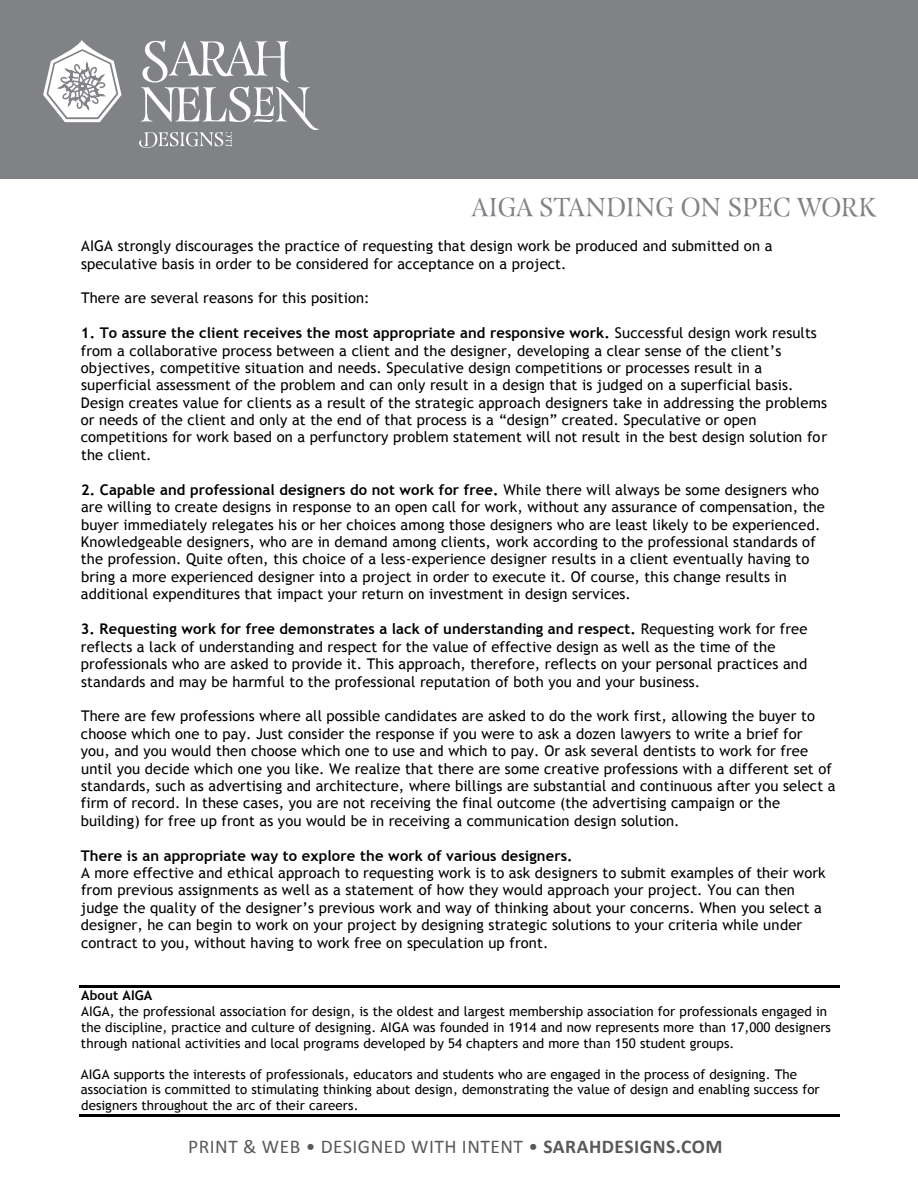
<style>
.page{position:relative;width:918px;height:1188px;background:#fff}
.page>*{position:absolute;margin:0;border:0;box-sizing:border-box;transform-origin:0 0}
.t1{font:25.5px "Esmeralda Pro";letter-spacing:.005em;color:#808285}
.t2{font:19.5px "Calibri";letter-spacing:.025em;color:#58595b}
.t3{font:14.7px/17.4px "Trebuchet MS";letter-spacing:.01em;color:#000}
.t4{font:700 14.7px "Trebuchet MS";letter-spacing:.01em;color:#000}
.t5{font:13.35px/15.6px "Trebuchet MS";letter-spacing:.005em;color:#000}
.t6{font:700 13.35px "Trebuchet MS";letter-spacing:.01em;color:#000}
.s1{font-weight:700}
</style>
<div class="page">
<hr style="left:79px;top:986px;width:760px;height:2px;background:#000">
<hr style="left:79px;top:1115px;width:760px;height:2px;background:#000">
<div style="left:0;top:0;width:918px;height:178px;background:#808285"></div>
<svg style="left:31px;top:40px;width:92px;height:139px"></svg>
<svg style="left:139px;top:40px;width:180px;height:108px"></svg>
<h1 class="t1" style="left:472px;top:189px;width:405px">AIGA STANDING ON SPEC WORK</h1>
<p class="t3" style="left:81px;top:237px;width:693px">AIGA strongly discourages the practice of requesting that design work be produced and submitted on a speculative basis in order to be considered for acceptance on a project.</p>
<p class="t3" style="left:81px;top:289px;width:290px">There are several reasons for this position:</p>
<p class="t3" style="left:81px;top:324px;width:748px"><span class="s1">1. To assure the client receives the most appropriate and responsive work.</span> Successful design work results from a collaborative process between a client and the designer, developing a clear sense of the client’s objectives, competitive situation and needs. Speculative design competitions or processes result in a superficial assessment of the problem and can only result in a design that is judged on a superficial basis.<br>Design creates value for clients as a result of the strategic approach designers take in addressing the problems or needs of the client and only at the end of that process is a “design” created. Speculative or open competitions for work based on a perfunctory problem statement will not result in the best design solution for the client.</p>
<p class="t3" style="left:81px;top:481px;width:746px"><span class="s1">2. Capable and professional designers do not work for free.</span> While there will always be some designers who are willing to create designs in response to an open call for work, without any assurance of compensation, the buyer immediately relegates his or her choices among those designers who are least likely to be experienced.<br>Knowledgeable designers, who are in demand among clients, work according to the professional standards of the profession. Quite often, this choice of a less-experience designer results in a client eventually having to bring a more experienced designer into a project in order to execute it. Of course, this change results in additional expenditures that impact your return on investment in design services.</p>
<p class="t3" style="left:81px;top:621px;width:728px"><span class="s1">3. Requesting work for free demonstrates a lack of understanding and respect.</span> Requesting work for free reflects a lack of understanding and respect for the value of effective design as well as the time of the professionals who are asked to provide it. This approach, therefore, reflects on your personal practices and standards and may be harmful to the professional reputation of both you and your business.</p>
<p class="t3" style="left:81px;top:708px;width:756px">There are few professions where all possible candidates are asked to do the work first, allowing the buyer to choose which one to pay. Just consider the response if you were to ask a dozen lawyers to write a brief for<br>you, and you would then choose which one to use and which to pay. Or ask several dentists to work for free until you decide which one you like. We realize that there are some creative professions with a different set of standards, such as advertising and architecture, where billings are substantial and continuous after you select a firm of record. In these cases, you are not receiving the final outcome (the advertising campaign or the building) for free up front as you would be in receiving a communication design solution.</p>
<p class="t4" style="left:81px;top:846px;width:493px">There is an appropriate way to explore the work of various designers.</p>
<p class="t3" style="left:81px;top:864px;width:746px">A more effective and ethical approach to requesting work is to ask designers to submit examples of their work from previous assignments as well as a statement of how they would approach your project. You can then judge the quality of the designer’s previous work and way of thinking about your concerns. When you select a designer, he can begin to work on your project by designing strategic solutions to your criteria while under contract to you, without having to work free on speculation up front.</p>
<p class="t6" style="left:81px;top:987px;width:73px">About AIGA</p>
<p class="t5" style="left:81px;top:1004px;width:752px">AIGA, the professional association for design, is the oldest and largest membership association for professionals engaged in the discipline, practice and culture of designing. AIGA was founded in 1914 and now represents more than 17,000 designers through national activities and local programs developed by 54 chapters and more than 150 student groups.</p>
<p class="t5" style="left:81px;top:1067px;width:740px">AIGA supports the interests of professionals, educators and students who are engaged in the process of designing. The association is committed to stimulating thinking about design, demonstrating the value of design and enabling success for designers throughout the arc of their careers.</p>
<h2 class="t2" style="left:188px;top:1135px;width:536px">PRINT &amp; WEB • DESIGNED WITH INTENT • <span class="s1">SARAHDESIGNS.COM</span></h2>
</div>
